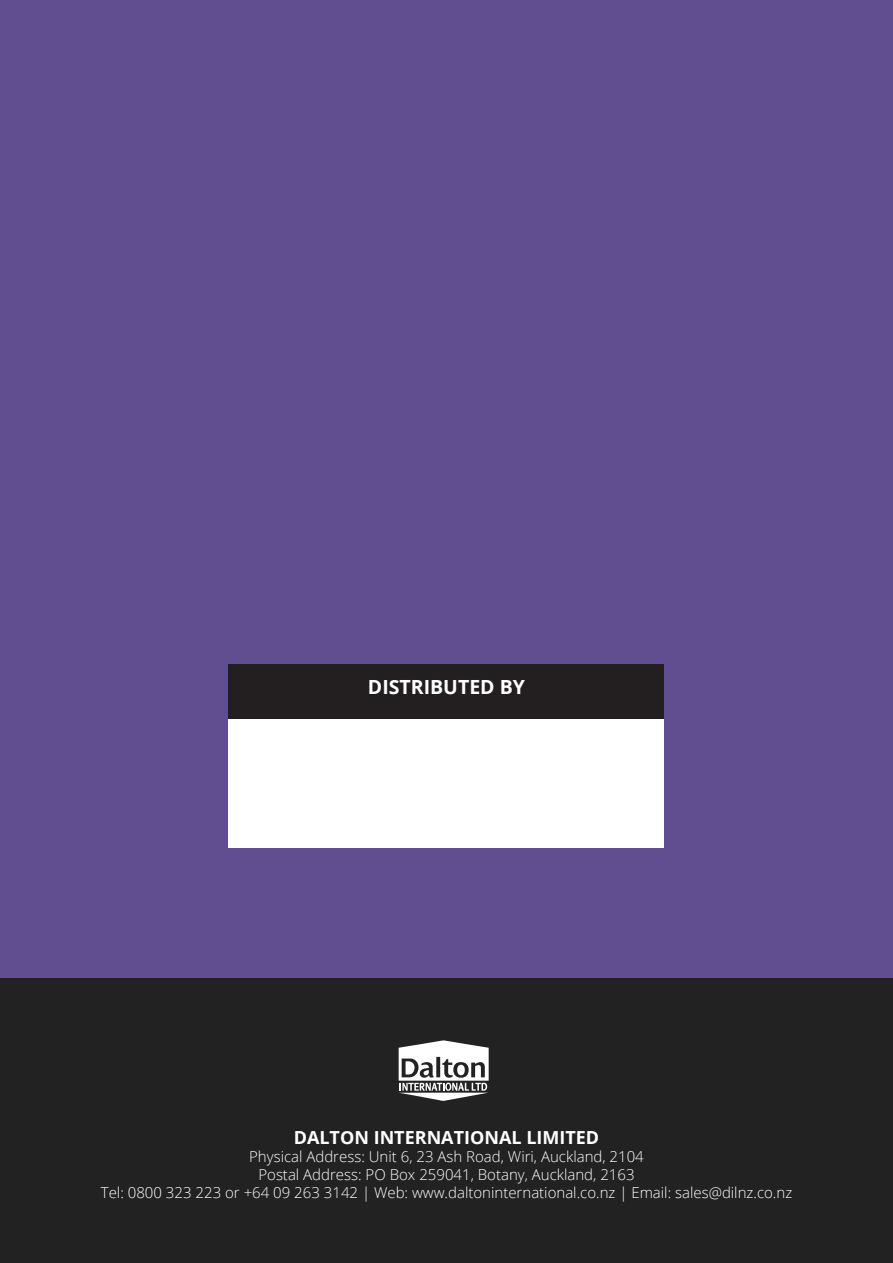
<style>
.page{position:relative;width:893px;height:1263px;background:#fff}
.page>*{position:absolute;margin:0;border:0;box-sizing:border-box;transform-origin:0 0}
.t1{font:700 19.5px "Open Sans";color:#fff}
.t2{font:700 18px "Open Sans";color:#fff}
.t3{font:300 15px "Open Sans";color:#fff}
</style>
<div class="page">
<div style="left:0;top:0;width:893px;height:978px;background:#604e90"></div>
<div style="left:0;top:978px;width:893px;height:285px;background:#222"></div>
<svg style="left:399px;top:1040px;width:90px;height:61px"></svg>
<div style="left:229px;top:664px;width:435px;height:183px;background:#fff"></div>
<div style="left:229px;top:664px;width:435px;height:55px;background:#231f20"></div>
<p class="t1" style="left:368px;top:673px;width:159px">DISTRIBUTED BY</p>
<p class="t2" style="left:294px;top:1124px;width:307px">DALTON INTERNATIONAL LIMITED</p>
<p class="t3" style="left:249px;top:1146px;width:396px">Physical Address: Unit 6, 23 Ash Road, Wiri, Auckland, 2104</p>
<p class="t3" style="left:258px;top:1164px;width:378px">Postal Address: PO Box 259041, Botany, Auckland, 2163</p>
<p class="t3" style="left:101px;top:1182px;width:693px">Tel: 0800 323 223 or +64 09 263 3142 | Web: www.daltoninternational.co.nz | Email: sales@dilnz.co.nz</p>
</div>
